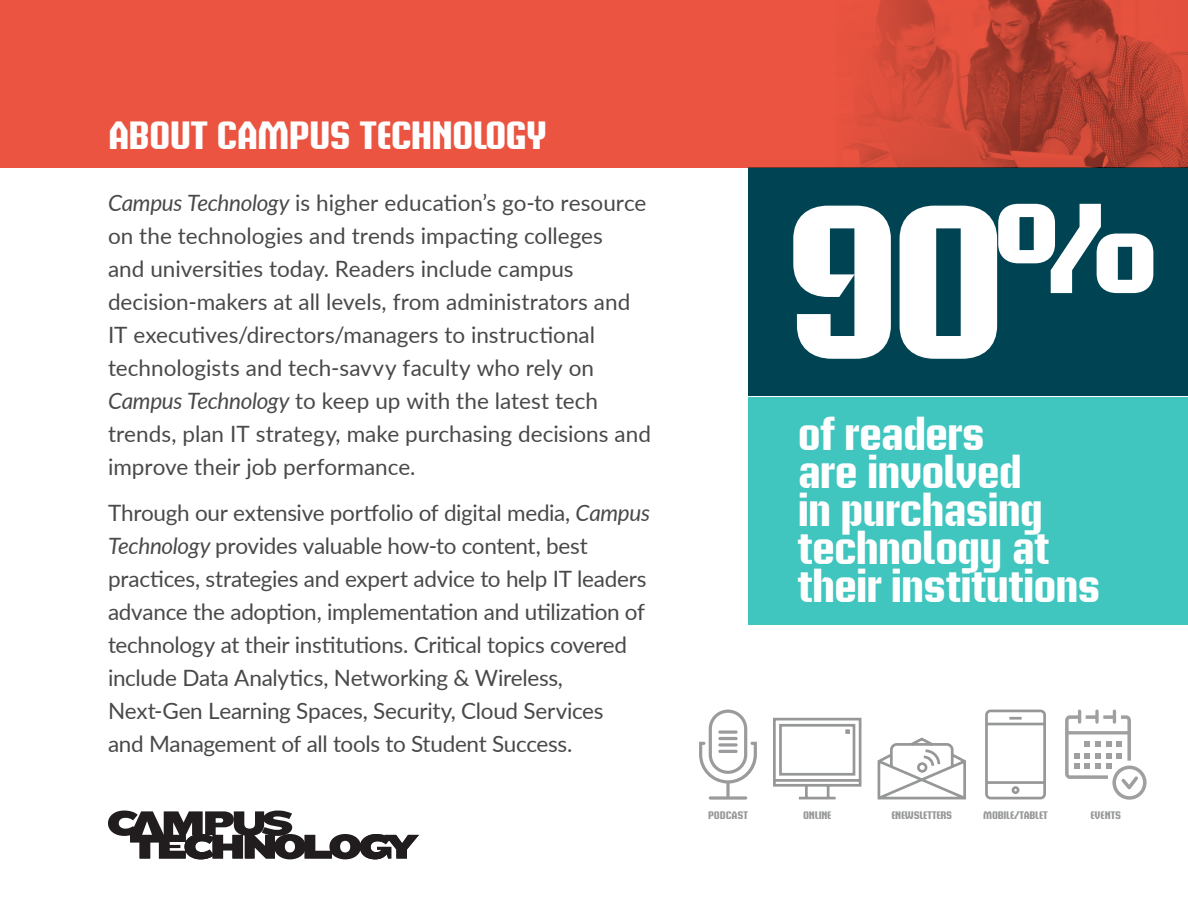
<style>
.page{position:relative;width:1188px;height:918px;background:#fff}
.page>*{position:absolute;margin:0;border:0;box-sizing:border-box;transform-origin:0 0}
.t1{font:700 216.9px "Briem Akademi Std";color:#fff}
.t2{font:700 42px/38px "Briem Akademi Std";letter-spacing:-.025em;color:#fff}
.t3{font:700 39px "Briem Akademi Std";letter-spacing:-.02em;color:#fff}
.t4{font:22.5px/33px "Lato";letter-spacing:-.01em;color:#49494a}
.t5{font:700 10.95px "Briem Akademi Std";letter-spacing:-.005em;color:#2d3132}
.s1{font-style:italic}
</style>
<div class="page">
<svg style="left:108px;top:811px;width:311px;height:48px"></svg>
<svg style="left:877px;top:737px;width:89px;height:63px"></svg>
<svg style="left:773px;top:717px;width:89px;height:83px"></svg>
<svg style="left:985px;top:710px;width:61px;height:89px"></svg>
<hr style="left:986px;top:723px;width:59px;height:2px;background:#2d3132">
<hr style="left:986px;top:781px;width:59px;height:3px;background:#2d3132">
<div style="left:748px;top:167px;width:440px;height:229px;background:#004352"></div>
<div style="left:748px;top:397px;width:440px;height:228px;background:#40c5bf"></div>
<svg style="left:0;top:0;width:1188px;height:167px;background:#de4f3c"></svg>
<svg style="left:699px;top:710px;width:58px;height:90px"></svg>
<svg style="left:718px;top:730px;width:20px;height:4px"></svg>
<hr style="left:718px;top:737px;width:20px;height:3px;background:#59595c;border-radius:2px">
<svg style="left:718px;top:743px;width:20px;height:4px"></svg>
<hr style="left:718px;top:750px;width:20px;height:3px;background:#59595c;border-radius:2px">
<svg style="left:1065px;top:710px;width:82px;height:90px"></svg>
<p class="t3" style="left:108px;top:113px;width:440px">ABOUT CAMPUS TECHNOLOGY</p>
<p class="t4" style="left:108px;top:185px;width:544px"><span class="s1">Campus Technology</span> is higher education’s go-to resource on the technologies and trends impacting colleges<br>and universities today. Readers include campus decision-makers at all levels, from administrators and IT executives/directors/managers to instructional technologists and tech-savvy faculty who rely on <span class="s1">Campus Technology</span> to keep up with the latest tech trends, plan IT strategy, make purchasing decisions and improve their job performance.</p>
<p class="t4" style="left:108px;top:495px;width:544px">Through our extensive portfolio of digital media, <span class="s1">Campus Technology</span> provides valuable how-to content, best practices, strategies and expert advice to help IT leaders advance the adoption, implementation and utilization of technology at their institutions. Critical topics covered include Data Analytics, Networking &amp; Wireless, Next-Gen Learning Spaces, Security, Cloud Services<br>and Management of all tools to Student Success.</p>
<p class="t1" style="left:782px;top:161px;width:376px">90<sup>%</sup></p>
<p class="t2" style="left:798px;top:417px;width:304px">of readers<br>are involved<br>in purchasing technology at their institutions</p>
<p class="t5" style="left:708px;top:809px;width:41px">PODCAST</p>
<p class="t5" style="left:1090px;top:809px;width:32px">EVENTS</p>
<p class="t5" style="left:803px;top:809px;width:30px">ONLINE</p>
<p class="t5" style="left:891px;top:809px;width:62px">ENEWSLETTERS</p>
<p class="t5" style="left:983px;top:809px;width:66px">MOBILE/TABLET</p>
</div>
